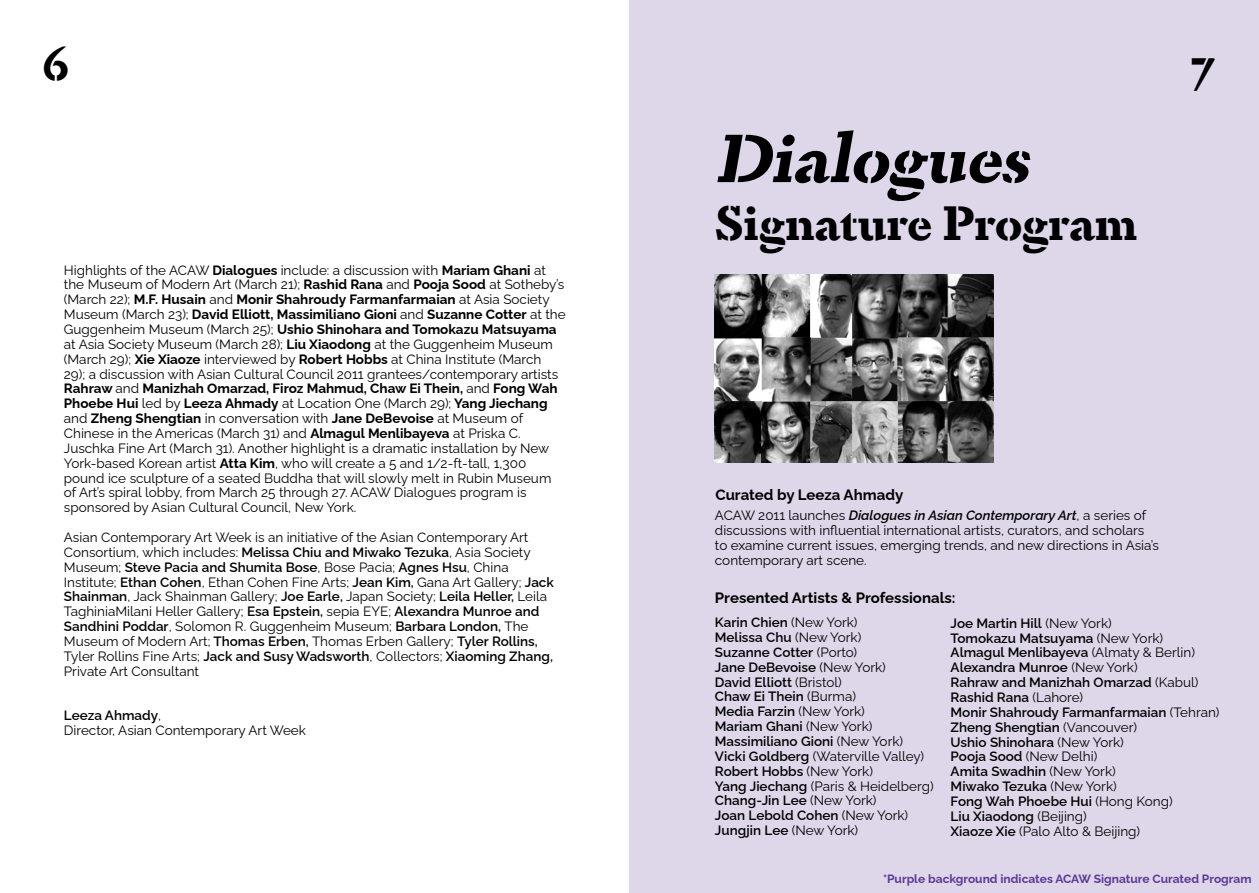
<style>
.page{position:relative;width:1259px;height:893px;background:#fff}
.page>*{position:absolute;margin:0;border:0;box-sizing:border-box;transform-origin:0 0}
.t1{font:italic 700 67.5px "Dapifer Stencil";color:#000}
.t2{font:700 48px "Dapifer Stencil";color:#000}
.t3{font:700 46.5px "Dapifer Stencil";color:#000}
.t4{font:700 15px "Raleway";color:#000}
.t5{font:13.5px/14.9px "Raleway";color:#000}
.t6{font:600 13.5px/14.9px "Raleway";color:#000}
.t7{font:700 12px "Raleway";color:#5c3a96}
.s1{font-weight:700}
.s2{font-weight:600}
.s3{font-weight:600;font-style:italic}
.s4{font-weight:400}
</style>
<div class="page">
<div style="left:629px;top:0;width:630px;height:893px;background:#ded7ea"></div>
<img style="left:715px;top:275px;width:278px;height:187px">
<h3 class="t3" style="left:43px;top:29px;width:28px">6</h3>
<p class="t5" style="left:64px;top:261px;width:503px">Highlights of the ACAW <span class="s1">Dialogues</span> include: a discussion with <span class="s1">Mariam Ghani</span> at the Museum of Modern Art (March 21); <span class="s1">Rashid Rana</span> and <span class="s1">Pooja Sood</span> at Sotheby’s (March 22); <span class="s1">M.F. Husain</span> and <span class="s1">Monir Shahroudy Farmanfarmaian</span> at Asia Society Museum (March 23); <span class="s1">David Elliott, Massimiliano Gioni</span> and <span class="s1">Suzanne Cotter</span> at the Guggenheim Museum (March 25); <span class="s1">Ushio Shinohara and Tomokazu Matsuyama </span>at Asia Society Museum (March 28); <span class="s1">Liu Xiaodong</span> at the Guggenheim Museum (March 29); <span class="s1">Xie Xiaoze</span> interviewed by <span class="s1">Robert Hobbs</span> at China Institute (March 29); a discussion with Asian Cultural Council 2011 grantees/contemporary artists <span class="s1">Rahraw</span> and <span class="s1">Manizhah Omarzad, Firoz Mahmud, Chaw Ei Thein,</span> and <span class="s1">Fong Wah Phoebe Hui</span> led by <span class="s1">Leeza Ahmady</span> at Location One (March 29); <span class="s1">Yang Jiechang </span>and <span class="s1">Zheng Shengtian</span> in conversation with <span class="s1">Jane DeBevoise</span> at Museum of Chinese in the Americas (March 31) and <span class="s1">Almagul Menlibayeva</span> at Priska C.<br>Juschka Fine Art (March 31). Another highlight is a dramatic installation by New York-based Korean artist <span class="s1">Atta Kim</span>, who will create a 5 and 1/2-ft-tall, 1,300 pound ice sculpture of a seated Buddha that will slowly melt in Rubin Museum of Art’s spiral lobby, from March 25 through 27. ACAW Dialogues program is sponsored by Asian Cultural Council, New York.</p>
<p class="t5" style="left:64px;top:528px;width:491px">Asian Contemporary Art Week is an initiative of the Asian Contemporary Art Consortium, which includes: <span class="s2">Melissa Chiu and Miwako Tezuka</span>, Asia Society Museum; <span class="s2">Steve Pacia and Shumita Bose</span>, Bose Pacia; <span class="s2">Agnes Hsu</span>, China Institute; <span class="s2">Ethan Cohen</span>, Ethan Cohen Fine Arts; <span class="s2">Jean Kim,</span> Gana Art Gallery; <span class="s2">Jack Shainman</span>, Jack Shainman Gallery; <span class="s2">Joe Earle,</span> Japan Society; <span class="s2">Leila Heller,</span> Leila TaghiniaMilani Heller Gallery; <span class="s2">Esa Epstein,</span> sepia EYE; <span class="s2">Alexandra Munroe and Sandhini Poddar</span>, Solomon R. Guggenheim Museum; <span class="s2">Barbara London,</span> The Museum of Modern Art; <span class="s2">Thomas Erben,</span> Thomas Erben Gallery; <span class="s2">Tyler Rollins, </span>Tyler Rollins Fine Arts; <span class="s2">Jack and Susy Wadsworth</span>, Collectors; <span class="s2">Xiaoming Zhang, </span>Private Art Consultant</p>
<p class="t5" style="left:64px;top:706px;width:244px"><span class="s2">Leeza Ahmady</span>,<br>Director, Asian Contemporary Art Week</p>
<h1 class="t1" style="left:715px;top:108px;width:331px">Dialogues</h1>
<h2 class="t2" style="left:715px;top:188px;width:424px">Signature Program</h2>
<h3 class="t3" style="left:1190px;top:29px;width:27px">7</h3>
<p class="t4" style="left:715px;top:483px;width:189px">Curated by Leeza Ahmady</p>
<p class="t5" style="left:715px;top:506px;width:445px">ACAW 2011 launches <span class="s3">Dialogues in Asian Contemporary Art</span>, a series of discussions with influential international artists, curators, and scholars to examine current issues, emerging trends, and new directions in Asia’s contemporary art scene.</p>
<p class="t4" style="left:715px;top:586px;width:242px">Presented Artists &amp; Professionals:</p>
<p class="t6" style="left:715px;top:614px;width:220px">Karin Chien <span class="s4">(New York)<br></span>Melissa Chu <span class="s4">(New York)<br></span>Suzanne Cotter <span class="s4">(Porto)<br></span>Jane DeBevoise <span class="s4">(New York)<br></span>David Elliott <span class="s4">(Bristol)<br></span>Chaw Ei Thein <span class="s4">(Burma)<br></span>Media Farzin <span class="s4">(New York)<br></span>Mariam Ghani <span class="s4">(New York)<br></span>Massimiliano Gioni <span class="s4">(New York)<br></span>Vicki Goldberg <span class="s4">(Waterville Valley)<br></span>Robert Hobbs <span class="s4">(New York)<br></span>Yang Jiechang <span class="s4">(Paris &amp; Heidelberg)<br></span>Chang-Jin Lee <span class="s4">(New York)<br></span>Joan Lebold Cohen <span class="s4">(New York)<br></span>Jungjin Lee <span class="s4">(New York)</span></p>
<p class="t6" style="left:950px;top:614px;width:270px">Joe Martin Hill <span class="s4">(New York)<br></span>Tomokazu Matsuyama <span class="s4">(New York)<br></span>Almagul Menlibayeva <span class="s4">(Almaty &amp; Berlin)<br></span>Alexandra Munroe <span class="s4">(New York)<br></span>Rahraw and Manizhah Omarzad <span class="s4">(Kabul)<br></span>Rashid Rana <span class="s4">(Lahore)<br></span>Monir Shahroudy Farmanfarmaian <span class="s4">(Tehran)<br></span>Zheng Shengtian <span class="s4">(Vancouver)<br></span>Ushio Shinohara <span class="s4">(New York)<br></span>Pooja Sood <span class="s4">(New Delhi)<br></span>Amita Swadhin <span class="s4">(New York)<br></span>Miwako Tezuka <span class="s4">(New York)<br></span>Fong Wah Phoebe Hui <span class="s4">(Hong Kong)<br></span>Liu Xiaodong <span class="s4">(Beijing)<br></span>Xiaoze Xie <span class="s4">(Palo Alto &amp; Beijing)</span></p>
<p class="t7" style="left:883px;top:869px;width:370px">*Purple background indicates ACAW Signature Curated Program</p>
</div>
